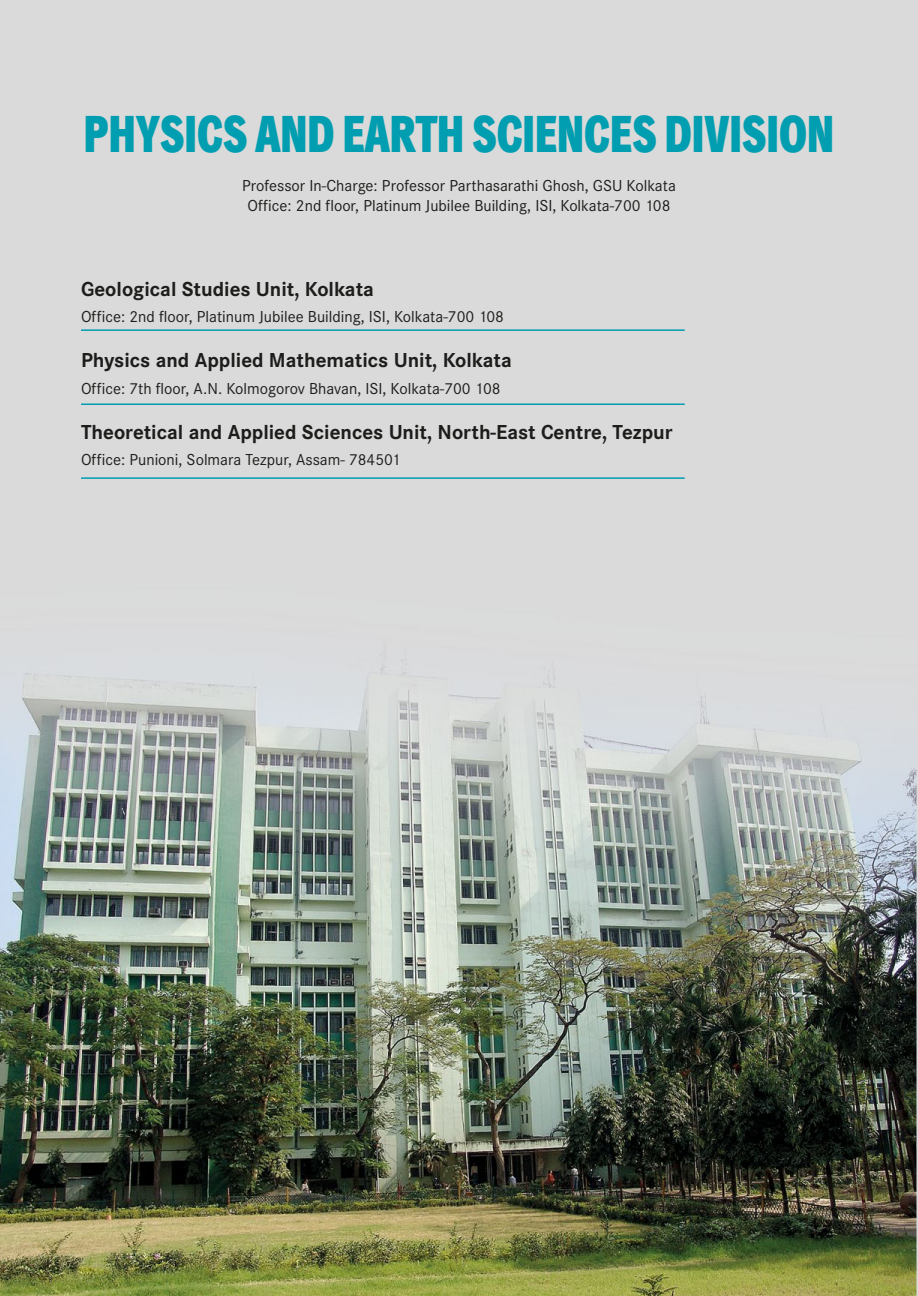
<style>
.page{position:relative;width:918px;height:1296px;background:#fff}
.page>*{position:absolute;margin:0;border:0;box-sizing:border-box;transform-origin:0 0}
.t1{font:800 condensed 52.5px "Classic Grotesque Pro";color:#009eb0;scale:.89 1}
.t2{font:700 21px "Corporate S";color:#1d1d1b}
.t3{font:16.5px/19.8px "Corporate S";color:#1d1d1b;text-align:center}
</style>
<div class="page">
<img style="left:0;top:0;width:918px;height:1296px">
<hr style="left:81px;top:329px;width:604px;height:2px;background:#009eb0">
<hr style="left:81px;top:404px;width:604px;height:1px;background:#009eb0">
<hr style="left:81px;top:477px;width:604px;height:2px;background:#009eb0">
<h1 class="t1" style="left:84px;top:100px;width:844px">PHYSICS AND EARTH SCIENCES DIVISION</h1>
<p class="t3" style="left:242px;top:176px;width:435px">Professor In-Charge: Professor Parthasarathi Ghosh, GSU Kolkata<br>Office: 2nd floor, Platinum Jubilee Building, ISI, Kolkata-700 108</p>
<p class="t2" style="left:81px;top:277px;width:295px">Geological Studies Unit, Kolkata</p>
<p class="t3" style="left:81px;top:307px;width:425px">Office: 2nd floor, Platinum Jubilee Building, ISI, Kolkata-700 108</p>
<p class="t2" style="left:81px;top:348px;width:432px">Physics and Applied Mathematics Unit, Kolkata</p>
<p class="t3" style="left:81px;top:378px;width:421px">Office: 7th floor, A.N. Kolmogorov Bhavan, ISI, Kolkata-700 108</p>
<p class="t2" style="left:81px;top:420px;width:593px">Theoretical and Applied Sciences Unit, North-East Centre, Tezpur</p>
<p class="t3" style="left:81px;top:450px;width:321px">Office: Punioni, Solmara Tezpur, Assam- 784501</p>
</div>
